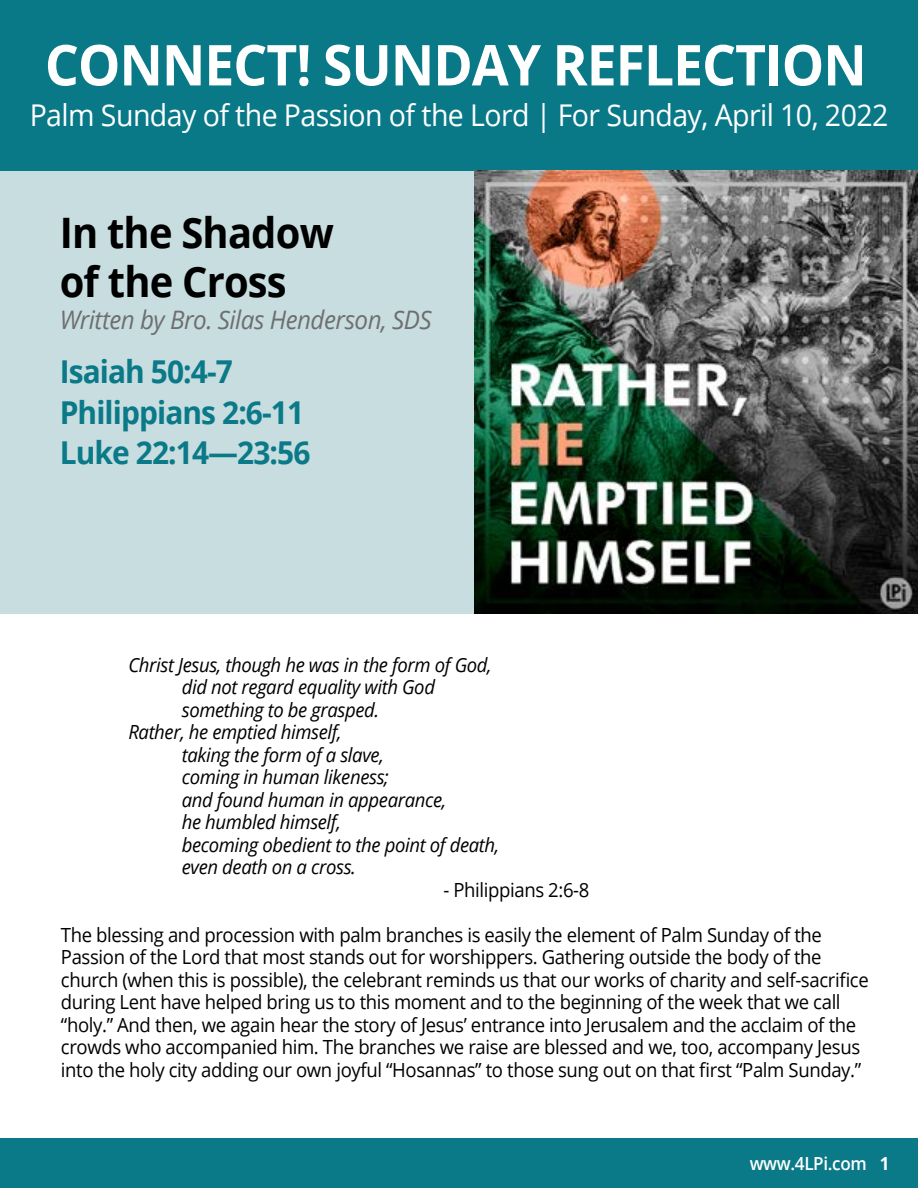
<style>
.page{position:relative;width:918px;height:1188px;background:#fff}
.page>*{position:absolute;margin:0;border:0;box-sizing:border-box;transform-origin:0 0}
.t1{font:700 56.4px "Open Sans";letter-spacing:-.02em;color:#fff;scale:.95 1}
.t2{font:700 42px/49.5px "Open Sans";letter-spacing:-.02em;color:#000;scale:.95 1}
.t3{font:700 31.5px/40.5px "Open Sans";letter-spacing:-.03em;color:#0a7988;scale:.95 1}
.t4{font:30px "Open Sans";letter-spacing:-.02em;color:#fff;scale:.95 1}
.t5{font:italic 25.5px "Open Sans";letter-spacing:-.02em;color:#6d6e71;scale:.95 1}
.t6{font:19.5px/22.5px "Open Sans";letter-spacing:-.02em;color:#000;scale:.95 1}
.t7{font:italic 19.5px "Open Sans";letter-spacing:-.02em;color:#000;scale:.95 1}
.t8{font:600 18px "Open Sans";letter-spacing:-.02em;color:#fff;scale:.95 1}
.s1{font-weight:700}
</style>
<div class="page">
<div style="left:0;top:151px;width:918px;height:463px;background:#c7dddf"></div>
<div style="left:0;top:0;width:918px;height:170px;background:#097988"></div>
<div style="left:0;top:1138px;width:918px;height:50px;background:#0a7988"></div>
<img style="left:474px;top:170px;width:444px;height:444px">
<h1 class="t1" style="left:45px;top:25px;width:867px">CONNECT! SUNDAY REFLECTION</h1>
<h3 class="t4" style="left:30px;top:94px;width:905px">Palm Sunday of the Passion of the Lord | For Sunday, April 10, 2022</h3>
<h2 class="t2" style="left:60px;top:206px;width:290px">In the Shadow of the Cross</h2>
<h3 class="t5" style="left:60px;top:302px;width:393px">Written by Bro. Silas Henderson, SDS</h3>
<h3 class="t3" style="left:60px;top:351px;width:266px">Isaiah 50:4-7<br>Philippians 2:6-11<br>Luke 22:14—23:56</h3>
<p class="t7" style="left:128px;top:651px;width:384px">Christ Jesus, though he was in the form of God,</p>
<p class="t7" style="left:182px;top:674px;width:268px">did not regard equality with God</p>
<p class="t7" style="left:182px;top:696px;width:209px">something to be grasped.</p>
<p class="t7" style="left:128px;top:719px;width:226px">Rather, he emptied himself,</p>
<p class="t7" style="left:182px;top:741px;width:214px">taking the form of a slave,</p>
<p class="t7" style="left:182px;top:764px;width:220px">coming in human likeness;</p>
<p class="t7" style="left:182px;top:787px;width:280px">and found human in appearance,</p>
<p class="t7" style="left:182px;top:809px;width:169px">he humbled himself,</p>
<p class="t7" style="left:182px;top:832px;width:336px">becoming obedient to the point of death,</p>
<p class="t7" style="left:182px;top:854px;width:185px">even death on a cross.</p>
<p class="t6" style="left:443px;top:878px;width:155px">- Philippians 2:6-8</p>
<p class="t6" style="left:61px;top:923px;width:852px">The blessing and procession with palm branches is easily the element of Palm Sunday of the Passion of the Lord that most stands out for worshippers. Gathering outside the body of the church (when this is possible), the celebrant reminds us that our works of charity and self-sacrifice during Lent have helped bring us to this moment and to the beginning of the week that we call “holy.” And then, we again hear the story of Jesus’ entrance into Jerusalem and the acclaim of the crowds who accompanied him. The branches we raise are blessed and we, too, accompany Jesus into the holy city adding our own joyful “Hosannas” to those sung out on that first “Palm Sunday.”</p>
<p class="t8" style="left:750px;top:1151px;width:149px">www.4LPi.com <span class="s1">1</span></p>
</div>
